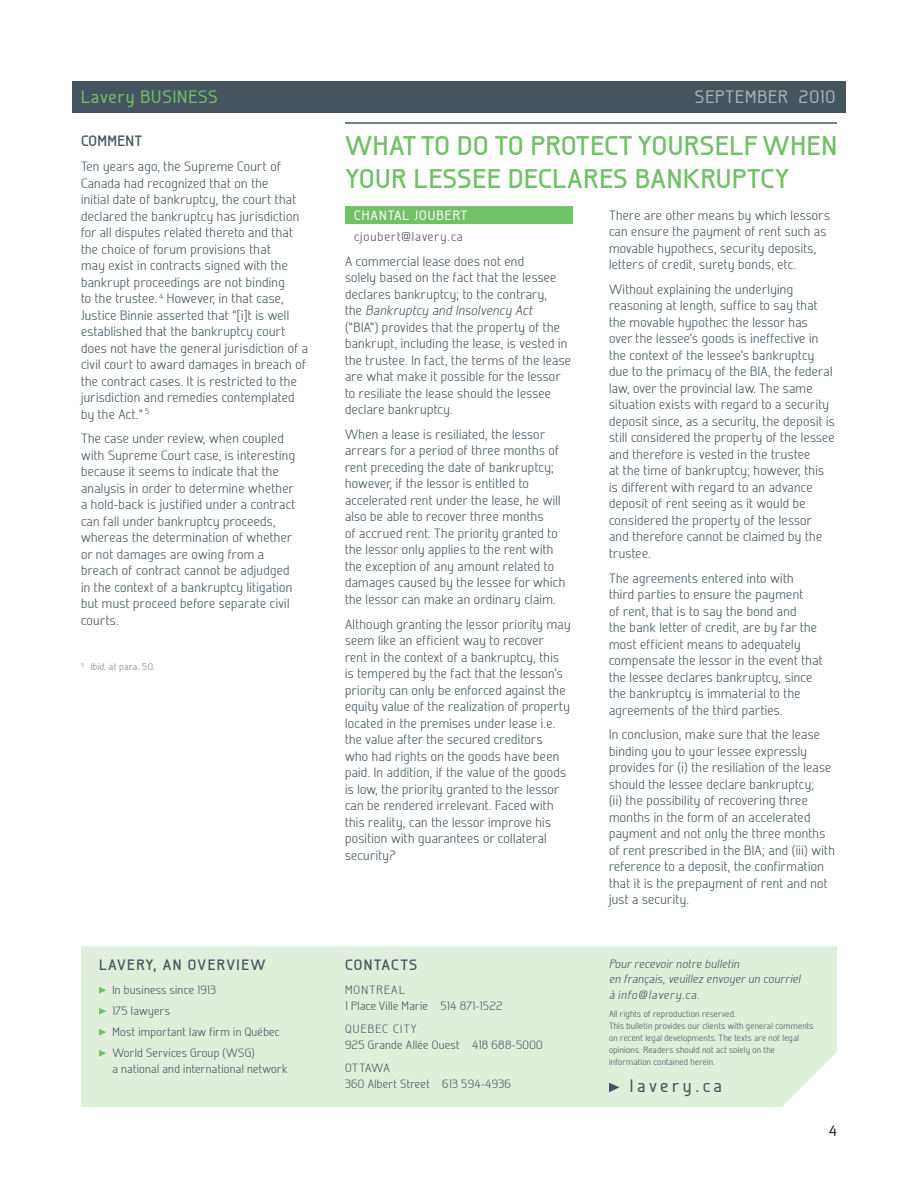
<style>
.page{position:relative;width:918px;height:1188px;background:#fff}
.page>*{position:absolute;margin:0;border:0;box-sizing:border-box;transform-origin:0 0}
.Titre_1{font:700 27px/33px "Galette";letter-spacing:.025em;color:#71c167}
.t1{font:500 18px "Galette";letter-spacing:.05em;color:#71c167}
.t2{font:500 18px "Galette";letter-spacing:.05em;color:#a8b4bc}
.t3{font:500 18px "Galette";letter-spacing:.2em;color:#45555f}
.Titre_2{font:700 15px "Galette";letter-spacing:.1em;color:#45555f}
.Titre_2-2{font:700 15px "Galette";letter-spacing:.07em;color:#45555f}
.Titre_2-3{font:700 15px "Galette";letter-spacing:.025em;color:#45555f}
.t4{font:500 15px "Galette";color:#231f20}
.Texte{font:300 13.5px/16.5px "Galette";letter-spacing:.025em;color:#45555f}
.Auteur{font:500 13.5px "Galette";letter-spacing:.075em;color:#fff}
.Courriel{font:300 12.75px "Galette";letter-spacing:.075em;color:#45555f}
.t5{font:300 12px/16.5px "Galette";letter-spacing:.025em;color:#45555f}
.t6{font:italic 300 12px/15px "Galette";letter-spacing:.025em;color:#45555f}
.t7{font:300 12px "Galette";letter-spacing:.1em;color:#45555f}
.t8{font:italic 300 12px "Galette";letter-spacing:.075em;color:#45555f}
.Note_de_bas_de_page{font:500 9.75px "Galette";letter-spacing:.025em;color:#95a2ac}
.t9{font:300 9px/12px "Galette";letter-spacing:.025em;color:#45555f}
.s1{font-style:italic}
</style>
<div class="page">
<div style="left:72px;top:81px;width:774px;height:31px;background:#45555f"></div>
<div style="left:81px;top:946px;width:756px;height:161px;background:#e0efdb"></div>
<svg style="left:609px;top:1083px;width:11px;height:9px"></svg>
<svg style="left:99px;top:987px;width:7px;height:7px"></svg>
<svg style="left:99px;top:1008px;width:7px;height:7px"></svg>
<svg style="left:99px;top:1029px;width:7px;height:7px"></svg>
<svg style="left:99px;top:1050px;width:7px;height:7px"></svg>
<hr style="left:345px;top:122px;width:492px;height:2px;background:#45555f">
<div style="left:345px;top:206px;width:228px;height:18px;background:#71c167"></div>
<h2 class="t1" style="left:81px;top:86px;width:138px">Lavery BUSINESS</h2>
<h2 class="t2" style="left:695px;top:86px;width:142px">SEPTEMBER 2010</h2>
<p class="Titre_2-3" style="left:81px;top:132px;width:63px">COMMENT</p>
<p class="Texte" style="left:81px;top:158px;width:229px">Ten years ago, the Supreme Court of Canada had recognized that on the<br>initial date of bankruptcy, the court that declared the bankruptcy has jurisdiction for all disputes related thereto and that the choice of forum provisions that<br>may exist in contracts signed with the bankrupt proceedings are not binding<br>to the trustee. <sup>4</sup> However, in that case, Justice Binnie asserted that “[i]t is well established that the bankruptcy court does not have the general jurisdiction of a civil court to award damages in breach of the contract cases. It is restricted to the jurisdiction and remedies contemplated by the Act.” <sup>5</sup></p>
<p class="Texte" style="left:81px;top:430px;width:216px">The case under review, when coupled with Supreme Court case, is interesting because it seems to indicate that the analysis in order to determine whether a hold-back is justified under a contract can fall under bankruptcy proceeds, whereas the determination of whether or not damages are owing from a breach of contract cannot be adjudged in the context of a bankruptcy litigation but must proceed before separate civil courts.</p>
<p class="Note_de_bas_de_page" style="left:81px;top:660px;width:76px"><sup>5</sup> <span class="s1">Ibid</span>. at para. 50.</p>
<p class="Titre_2" style="left:99px;top:956px;width:168px">LAVERY, AN OVERVIEW</p>
<p class="t5" style="left:112px;top:981px;width:105px">In business since 1913</p>
<p class="t5" style="left:112px;top:1002px;width:59px">175 lawyers</p>
<p class="t5" style="left:112px;top:1023px;width:169px">Most important law firm in Québec</p>
<p class="t5" style="left:112px;top:1044px;width:177px">World Services Group (WSG)<br>a national and international network</p>
<p class="Titre_1" style="left:345px;top:129px;width:493px">WHAT TO DO TO PROTECT YOURSELF WHEN<br>YOUR LESSEE DECLARES BANKRUPTCY</p>
<p class="Auteur" style="left:354px;top:207px;width:115px">CHANTAL JOUBERT</p>
<p class="Courriel" style="left:354px;top:229px;width:110px">cjoubert@lavery.ca</p>
<p class="Texte" style="left:345px;top:252px;width:227px">A commercial lease does not end<br>solely based on the fact that the lessee declares bankruptcy; to the contrary,<br>the <span class="s1">Bankruptcy and Insolvency Act<br></span>(“BIA”) provides that the property of the bankrupt, including the lease, is vested in the trustee. In fact, the terms of the lease are what make it possible for the lessor to resiliate the lease should the lessee declare bankruptcy.</p>
<p class="Texte" style="left:345px;top:426px;width:222px">When a lease is resiliated, the lessor arrears for a period of three months of rent preceding the date of bankruptcy; however, if the lessor is entitled to accelerated rent under the lease, he will also be able to recover three months<br>of accrued rent. The priority granted to the lessor only applies to the rent with the exception of any amount related to damages caused by the lessee for which the lessor can make an ordinary claim.</p>
<p class="Texte" style="left:345px;top:615px;width:227px">Although granting the lessor priority may seem like an efficient way to recover<br>rent in the context of a bankruptcy, this is tempered by the fact that the lesson’s priority can only be enforced against the equity value of the realization of property located in the premises under lease i.e. the value after the secured creditors<br>who had rights on the goods have been paid. In addition, if the value of the goods is low, the priority granted to the lessor can be rendered irrelevant. Faced with this reality, can the lessor improve his position with guarantees or collateral security?</p>
<p class="Texte" style="left:609px;top:207px;width:223px">There are other means by which lessors can ensure the payment of rent such as movable hypothecs, security deposits, letters of credit, surety bonds, etc.</p>
<p class="Texte" style="left:609px;top:281px;width:227px">Without explaining the underlying reasoning at length, suffice to say that the movable hypothec the lessor has over the lessee’s goods is ineffective in the context of the lessee’s bankruptcy due to the primacy of the BIA, the federal law, over the provincial law. The same situation exists with regard to a security deposit since, as a security, the deposit is still considered the property of the lessee and therefore is vested in the trustee<br>at the time of bankruptcy; however, this is different with regard to an advance deposit of rent seeing as it would be considered the property of the lessor and therefore cannot be claimed by the trustee.</p>
<p class="Texte" style="left:609px;top:570px;width:215px">The agreements entered into with<br>third parties to ensure the payment<br>of rent, that is to say the bond and<br>the bank letter of credit, are by far the most efficient means to adequately compensate the lessor in the event that the lessee declares bankruptcy, since the bankruptcy is immaterial to the agreements of the third parties.</p>
<p class="Texte" style="left:609px;top:726px;width:227px">In conclusion, make sure that the lease binding you to your lessee expressly provides for (i) the resiliation of the lease should the lessee declare bankruptcy;<br>(ii) the possibility of recovering three months in the form of an accelerated payment and not only the three months of rent prescribed in the BIA; and (iii) with reference to a deposit, the confirmation that it is the prepayment of rent and not just a security.</p>
<p class="Titre_2-2" style="left:345px;top:956px;width:74px">CONTACTS</p>
<p class="t7" style="left:345px;top:982px;width:61px">MONTREAL</p>
<p class="t5" style="left:345px;top:998px;width:159px">1 Place Ville Marie 514 871-1522</p>
<p class="t7" style="left:345px;top:1021px;width:73px">QUEBEC CITY</p>
<p class="t5" style="left:345px;top:1037px;width:199px">925 Grande Allée Ouest 418 688-5000</p>
<p class="t5" style="left:345px;top:1059px;width:46px">OTTAWA</p>
<p class="t5" style="left:345px;top:1076px;width:168px">360 Albert Street 613 594-4936</p>
<p class="t6" style="left:609px;top:956px;width:193px">Pour recevoir notre bulletin<br>en français, veuillez envoyer un courriel</p>
<p class="t8" style="left:609px;top:988px;width:92px">à info@lavery.ca.</p>
<p class="t9" style="left:609px;top:1008px;width:206px">All rights of reproduction reserved.<br>This bulletin provides our clients with general comments on recent legal developments. The texts are not legal opinions. Readers should not act solely on the information contained herein.</p>
<p class="t3" style="left:630px;top:1075px;width:94px">lavery.ca</p>
<p class="t4" style="left:829px;top:1122px;width:10px">4</p>
</div>
